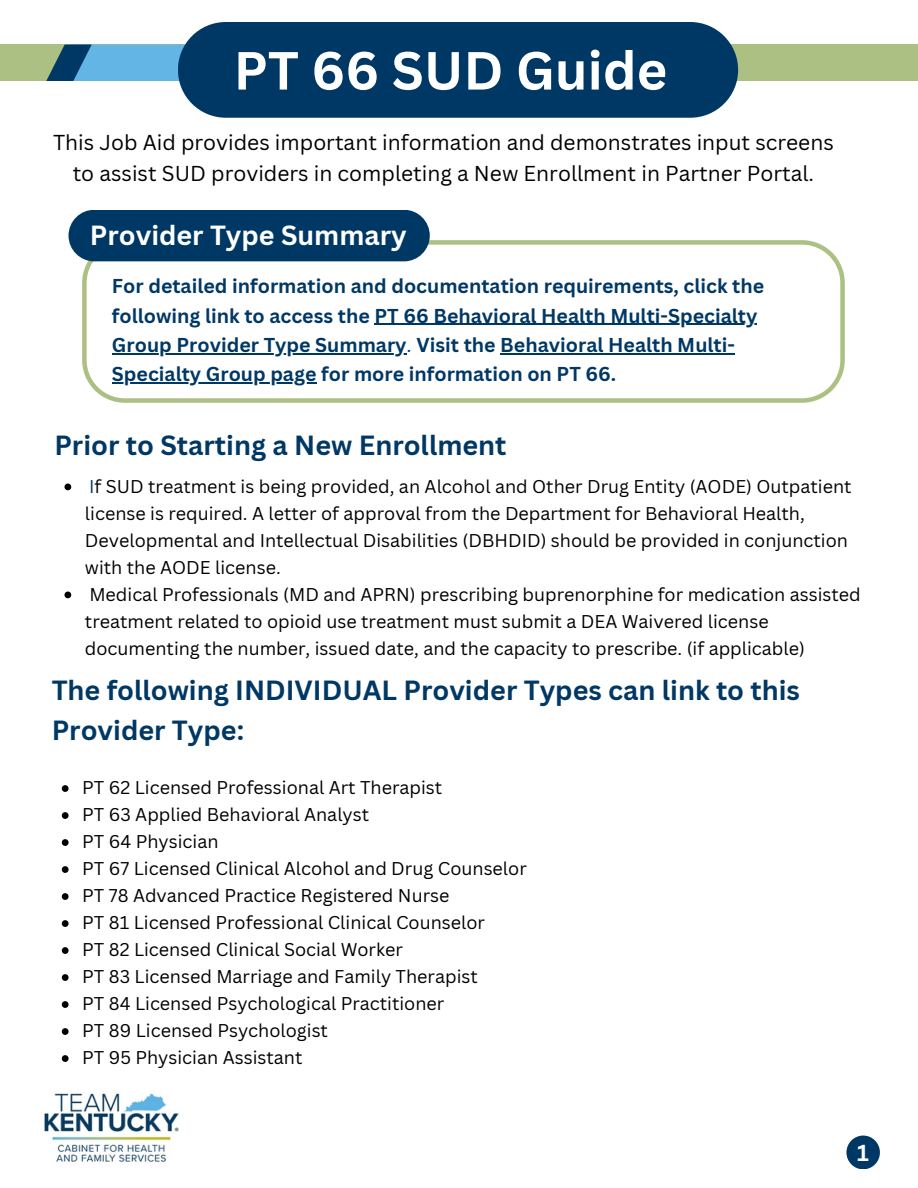
<style>
.page{position:relative;width:918px;height:1188px;background:#fff}
.page>*{position:absolute;margin:0;border:0;box-sizing:border-box;transform-origin:0 0}
.t1{font:700 52.5px "Canva Sans";color:#fff}
.t2{font:700 27px/40.5px "Canva Sans";color:#003865}
.t3{font:700 27px "Canva Sans";color:#fff}
.t4{font:700 22.5px "Canva Sans";color:#fff}
.t5{font:21px/30.3px "Canva Sans";color:#000;text-align:center}
.t6{font:700 19.5px/29.2px "Canva Sans";color:#003865}
.t7{font:18px/27px "Canva Sans";color:#000}
.s1{font-weight:400}
.s2{color:#003865}
</style>
<div class="page">
<div style="left:0;top:45px;width:918px;height:36px;background:#adc084"></div>
<div style="left:178px;top:22px;width:560px;height:96px;background:#003865;border-radius:48px"></div>
<div style="left:846px;top:1136px;width:34px;height:33px;background:#003865;border-radius:50%"></div>
<svg style="left:46px;top:45px;width:139px;height:36px;background:#5098c0"></svg>
<img style="left:44px;top:1093px;width:135px;height:69px">
<svg style="left:62px;top:785px;width:7px;height:7px"></svg>
<svg style="left:62px;top:812px;width:7px;height:7px"></svg>
<svg style="left:62px;top:839px;width:7px;height:7px"></svg>
<svg style="left:62px;top:866px;width:7px;height:7px"></svg>
<svg style="left:62px;top:893px;width:7px;height:7px"></svg>
<svg style="left:62px;top:920px;width:7px;height:7px"></svg>
<svg style="left:62px;top:947px;width:7px;height:7px"></svg>
<svg style="left:62px;top:974px;width:7px;height:7px"></svg>
<svg style="left:62px;top:1001px;width:7px;height:7px"></svg>
<svg style="left:62px;top:1028px;width:7px;height:7px"></svg>
<svg style="left:62px;top:1055px;width:7px;height:7px"></svg>
<svg style="left:82px;top:240px;width:763px;height:163px"></svg>
<hr style="left:374px;top:324px;width:383px;height:1px;background:#003865">
<hr style="left:112px;top:353px;width:295px;height:1px;background:#003865">
<hr style="left:500px;top:353px;width:235px;height:1px;background:#003865">
<hr style="left:112px;top:382px;width:205px;height:1px;background:#003865">
<div style="left:69px;top:210px;width:361px;height:51px;background:#003865;border-radius:26px"></div>
<svg style="left:64px;top:484px;width:7px;height:6px"></svg>
<svg style="left:64px;top:592px;width:7px;height:6px"></svg>
<h3 class="t1" style="left:234px;top:33px;width:435px">PT 66 SUD Guide</h3>
<p class="t5" style="left:53px;top:127px;width:782px">This Job Aid provides important information and demonstrates input screens to assist SUD providers in completing a New Enrollment in Partner Portal.</p>
<p class="t3" style="left:90px;top:216px;width:318px">Provider Type Summary</p>
<p class="t6" style="left:112px;top:271px;width:654px">For detailed information and documentation requirements, click the following link to access the PT 66 Behavioral Health Multi-Specialty</p>
<p class="t6" style="left:112px;top:330px;width:625px">Group Provider Type Summary<span class="s1">.</span> Visit the Behavioral Health Multi-</p>
<p class="t6" style="left:112px;top:359px;width:506px">Specialty Group page for more information on PT 66.</p>
<h2 class="t2" style="left:54px;top:425px;width:454px">Prior to Starting a New Enrollment</h2>
<p class="t7" style="left:85px;top:472px;width:777px"><span class="s2">I</span>f SUD treatment is being provided, an Alcohol and Other Drug Entity (AODE) Outpatient license is required. A letter of approval from the Department for Behavioral Health, Developmental and Intellectual Disabilities (DBHDID) should be provided in conjunction with the AODE license.<br>Medical Professionals (MD and APRN) prescribing buprenorphine for medication assisted treatment related to opioid use treatment must submit a DEA Waivered license documenting the number, issued date, and the capacity to prescribe. (if applicable)</p>
<h3 class="t2" style="left:52px;top:669px;width:750px">The following INDIVIDUAL Provider Types can link to this<br>Provider Type:</h3>
<h2 class="t7" style="left:82px;top:774px;width:361px">PT 62 Licensed Professional Art Therapist</h2>
<p class="t7" style="left:82px;top:801px;width:288px">PT 63 Applied Behavioral Analyst</p>
<p class="t7" style="left:82px;top:828px;width:138px">PT 64 Physician</p>
<h2 class="t7" style="left:82px;top:855px;width:446px">PT 67 Licensed Clinical Alcohol and Drug Counselor</h2>
<p class="t7" style="left:82px;top:882px;width:369px">PT 78 Advanced Practice Registered Nurse</p>
<p class="t7" style="left:82px;top:909px;width:404px">PT 81 Licensed Professional Clinical Counselor</p>
<p class="t7" style="left:82px;top:936px;width:322px">PT 82 Licensed Clinical Social Worker</p>
<p class="t7" style="left:82px;top:963px;width:397px">PT 83 Licensed Marriage and Family Therapist</p>
<p class="t7" style="left:82px;top:990px;width:364px">PT 84 Licensed Psychological Practitioner</p>
<p class="t7" style="left:82px;top:1017px;width:247px">PT 89 Licensed Psychologist</p>
<p class="t7" style="left:82px;top:1044px;width:222px">PT 95 Physician Assistant</p>
<h1 class="t4" style="left:857px;top:1137px;width:13px">1</h1>
</div>
